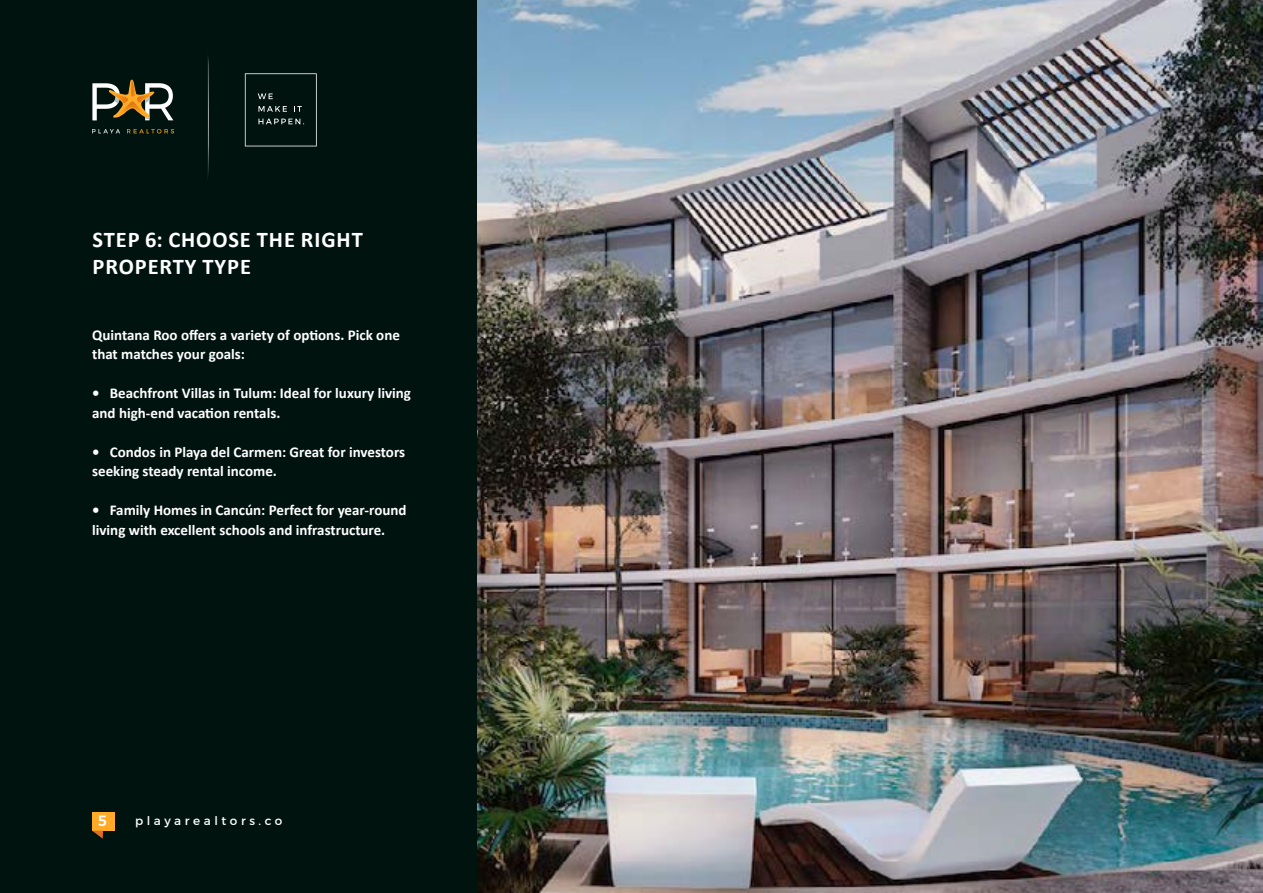
<style>
.page{position:relative;width:1263px;height:893px;background:#fff}
.page>*{position:absolute;margin:0;border:0;box-sizing:border-box;transform-origin:0 0}
.t1{font:700 22.5px/27px "Calibri";letter-spacing:.04em;color:#fff}
.t2{font:700 15px/19.5px "Calibri";color:#fff}
.t3{font:500 15px "Montserrat";color:#fff}
.t4{font:12px "Montserrat";letter-spacing:.3em;color:#fff}
</style>
<div class="page">
<img style="left:476px;top:0;width:787px;height:893px">
<div style="left:0;top:0;width:476px;height:893px;background:#00130e"></div>
<div style="left:92px;top:812px;width:23px;height:19px;background:#ffab28"></div>
<svg style="left:92px;top:831px;width:11px;height:8px"></svg>
<svg style="left:245px;top:73px;width:72px;height:73px"></svg>
<svg style="left:92px;top:129px;width:28px;height:4px"></svg>
<svg style="left:127px;top:129px;width:47px;height:4px"></svg>
<svg style="left:92px;top:80px;width:81px;height:41px"></svg>
<img style="left:117px;top:101px;width:30px;height:15px">
<img style="left:136px;top:92px;width:18px;height:11px">
<img style="left:130px;top:81px;width:7px;height:16px">
<img style="left:111px;top:91px;width:19px;height:12px">
<img style="left:208px;top:57px;width:1px;height:117px">
<h1 class="t1" style="left:93px;top:226px;width:272px">STEP 6: CHOOSE THE RIGHT<br>PROPERTY TYPE</h1>
<p class="t2" style="left:92px;top:325px;width:309px">Quintana Roo offers a variety of options. Pick one that matches your goals:</p>
<p class="t2" style="left:92px;top:383px;width:320px">• Beachfront Villas in Tulum: Ideal for luxury living and high-end vacation rentals.</p>
<p class="t2" style="left:92px;top:442px;width:315px">• Condos in Playa del Carmen: Great for investors seeking steady rental income.</p>
<p class="t2" style="left:92px;top:500px;width:316px">• Family Homes in Cancún: Perfect for year-round living with excellent schools and infrastructure.</p>
<p class="t3" style="left:98px;top:809px;width:10px">5</p>
<p class="t4" style="left:135px;top:811px;width:149px">playarealtors.co</p>
</div>
